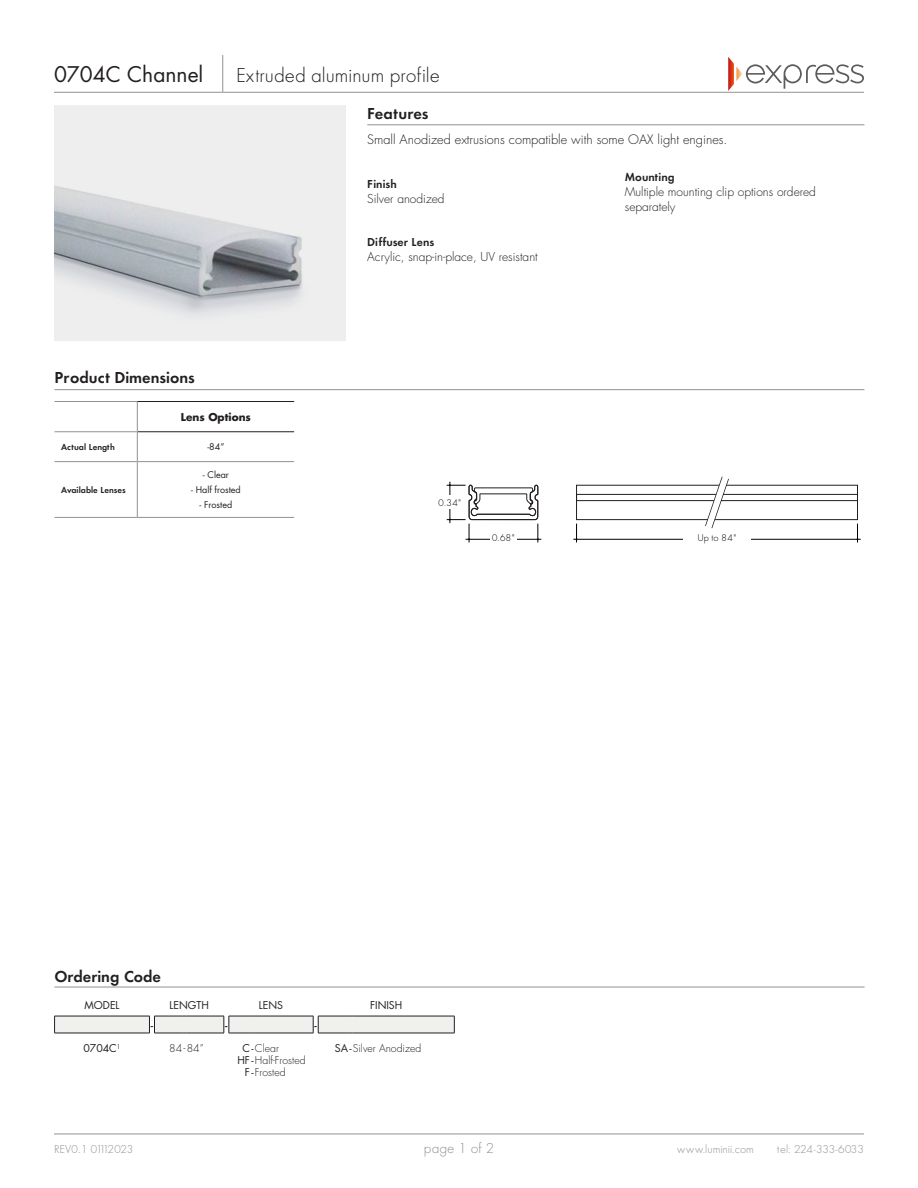
<style>
.page{position:relative;width:918px;height:1188px;background:#fff}
.page>*{position:absolute;margin:0;border:0;box-sizing:border-box;transform-origin:0 0}
.t1{font:21px "Futura Light DTC";color:#231f20}
.t2{font:21px "Futura";color:#231f20}
.Features_-_H1{font:16.5px "Futura Demi Bold DTC";color:#231f20}
.Section_Header{font:16.5px "Futura Demi Bold DTC";color:#231f20}
.t3{font:15px "Futura Light DTC";color:#939192}
.Section_Description{font:300 12.75px "Futura";color:#231f20}
.Section_Description-2{font:300 12px/15px "Futura";color:#231f20}
.t4{font:12px "Futura Light DTC";letter-spacing:-.05em;color:#939192}
.t5{font:12px "Futura Light DTC";color:#939192}
.t6{font:12px "Futura Light DTC";letter-spacing:-.065em;color:#939192}
.OC_-_Left{font:300 10.5px "Futura";color:#231f20}
.OC_-_H1{font:10.5px "Futura";color:#231f20}
.t7{font:700 10.5px "Futura";color:#231f20}
.OC_-_Left-2{font:10.5px "Futura";color:#231f20}
.OC_-_Right{font:300 10.5px "Futura";color:#231f20}
.OC_-_OC{font:10.5px "Futura Demi Bold DTC";color:#231f20}
.t8{font:10.2px "Futura Light DTC";color:#000}
.t9{font:9px "Futura";color:#231f20}
.Table_-_H2{font:9px "Futura Demi Bold DTC";color:#231f20}
.s1{font-family:"Futura Demi Bold DTC";font-weight:400}
.s2{font-weight:400}
</style>
<div class="page">
<hr style="left:54px;top:389px;width:810px;height:1px;background:#939192">
<hr style="left:54px;top:987px;width:811px;height:1px;background:#939192">
<svg style="left:54px;top:1016px;width:401px;height:18px"></svg>
<hr style="left:353px;top:1033px;width:101px;height:1px;background:#231f20">
<img style="left:54px;top:106px;width:292px;height:235px">
<div style="left:576px;top:485px;width:282px;height:35px;border:1px solid #231f20"></div>
<div style="left:576px;top:494px;width:282px;height:7px;border:1px solid #231f20"></div>
<svg style="left:699px;top:476px;width:36px;height:53px"></svg>
<hr style="left:466px;top:539px;width:75px;height:1px;background:#000">
<svg style="left:576px;top:524px;width:1px;height:18px"></svg>
<svg style="left:857px;top:524px;width:1px;height:18px"></svg>
<hr style="left:573px;top:539px;width:288px;height:1px;background:#000">
<div style="left:683px;top:531px;width:68px;height:13px;background:#fff"></div>
<svg style="left:447px;top:484px;width:92px;height:58px"></svg>
<hr style="left:450px;top:482px;width:1px;height:41px;background:#000">
<div style="left:436px;top:496px;width:27px;height:13px;background:#fff"></div>
<hr style="left:367px;top:124px;width:497px;height:1px;background:#939191">
<hr style="left:54px;top:401px;width:83px;height:1px;background:#939191">
<hr style="left:54px;top:431px;width:83px;height:1px;background:#939191">
<hr style="left:54px;top:461px;width:83px;height:1px;background:#939191">
<hr style="left:54px;top:517px;width:83px;height:1px;background:#939191">
<hr style="left:137px;top:401px;width:157px;height:1px;background:#231f20">
<hr style="left:138px;top:432px;width:156px;height:1px;background:#231f20">
<hr style="left:137px;top:402px;width:1px;height:30px;background:#939192">
<hr style="left:137px;top:432px;width:1px;height:30px;background:#939192">
<hr style="left:137px;top:462px;width:1px;height:55px;background:#939192">
<hr style="left:138px;top:461px;width:156px;height:1px;background:#939191">
<hr style="left:137px;top:517px;width:157px;height:1px;background:#939191">
<hr style="left:54px;top:1134px;width:810px;height:1px;background:#939191">
<hr style="left:222px;top:55px;width:1px;height:37px;background:#939191">
<hr style="left:54px;top:92px;width:169px;height:1px;background:#939191">
<hr style="left:223px;top:92px;width:641px;height:1px;background:#939191">
<svg style="left:746px;top:64px;width:118px;height:25px"></svg>
<img style="left:728px;top:57px;width:14px;height:34px">
<h1 class="t2" style="left:54px;top:60px;width:151px">0704C Channel</h1>
<h1 class="t1" style="left:236px;top:64px;width:205px">Extruded aluminum profile</h1>
<p class="Features_-_H1" style="left:54px;top:367px;width:142px">Product Dimensions</p>
<p class="t7" style="left:181px;top:410px;width:72px">Lens Options</p>
<p class="Table_-_H2" style="left:61px;top:442px;width:55px">Actual Length</p>
<p class="t9" style="left:207px;top:441px;width:19px">-84”</p>
<p class="Table_-_H2" style="left:61px;top:485px;width:66px">Available Lenses</p>
<p class="t9" style="left:203px;top:469px;width:28px">- Clear</p>
<p class="t9" style="left:191px;top:484px;width:51px">- Half frosted</p>
<p class="t9" style="left:200px;top:499px;width:34px">- Frosted</p>
<p class="Section_Header" style="left:367px;top:104px;width:63px">Features</p>
<p class="Section_Description" style="left:367px;top:131px;width:362px">Small Anodized extrusions compatible with some OAX light engines.</p>
<p class="Section_Description-2" style="left:367px;top:176px;width:79px"><span class="s1">Finish<br></span>Silver anodized</p>
<p class="Section_Description-2" style="left:367px;top:235px;width:172px"><span class="s1">Diffuser Lens<br></span>Acrylic, snap-in-place, UV resistant</p>
<p class="Section_Description-2" style="left:625px;top:169px;width:193px"><span class="s1">Mounting<br></span>Multiple mounting clip options ordered separately</p>
<p class="t8" style="left:438px;top:497px;width:25px">0.34"</p>
<p class="t8" style="left:492px;top:533px;width:25px">0.68"</p>
<p class="t8" style="left:697px;top:533px;width:41px">Up to 84"</p>
<p class="Features_-_H1" style="left:54px;top:967px;width:108px">Ordering Code</p>
<p class="OC_-_H1" style="left:84px;top:997px;width:37px">MODEL</p>
<p class="OC_-_H1" style="left:169px;top:997px;width:41px">LENGTH</p>
<p class="OC_-_H1" style="left:259px;top:997px;width:26px">LENS</p>
<p class="OC_-_H1" style="left:370px;top:997px;width:34px">FINISH</p>
<p class="OC_-_OC" style="left:151px;top:1019px;width:4px">-</p>
<p class="OC_-_OC" style="left:225px;top:1019px;width:4px">-</p>
<p class="OC_-_OC" style="left:315px;top:1019px;width:4px">-</p>
<p class="OC_-_Left-2" style="left:83px;top:1041px;width:39px">0704C<sup>1</sup></p>
<p class="OC_-_Right" style="left:169px;top:1042px;width:36px">84-84”</p>
<p class="OC_-_Left" style="left:242px;top:1042px;width:38px"><span class="s2">C-</span>Clear</p>
<p class="OC_-_Left" style="left:237px;top:1054px;width:70px"><span class="s2">HF-</span>Half-Frosted</p>
<p class="OC_-_Left" style="left:245px;top:1066px;width:42px"><span class="s2">F-</span>Frosted</p>
<p class="OC_-_Left" style="left:335px;top:1042px;width:88px"><span class="s2">SA-</span>Silver Anodized</p>
<p class="t6" style="left:54px;top:1142px;width:81px">REV0.1 01112023</p>
<p class="t3" style="left:424px;top:1140px;width:72px">page 1 of 2</p>
<p class="t5" style="left:677px;top:1142px;width:78px">www.luminii.com</p>
<p class="t4" style="left:777px;top:1142px;width:88px">tel: 224-333-6033</p>
</div>
